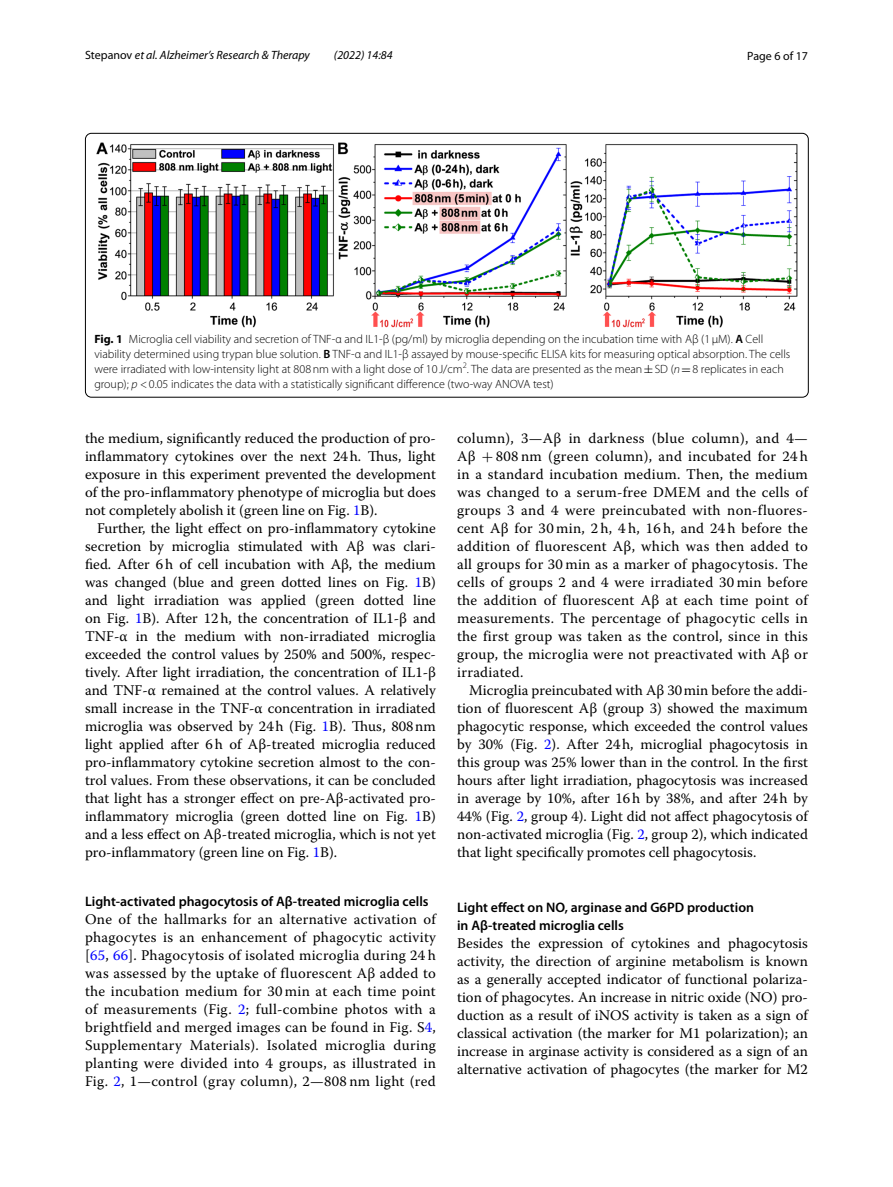
<style>
.page{position:relative;width:893px;height:1187px;background:#fff}
.page>*{position:absolute;margin:0;border:0;box-sizing:border-box;transform-origin:0 0}
.t1{font:14.7px/18px "Warnock Pro";color:#000;text-align:justify}
.t2{font:600 13.8px/18px "Myriad Pro";color:#000}
.t3{font:300 12px/15px "Myriad Pro";color:#000}
.t4{font:italic 12px "Myriad Pro";color:#000}
.t5{font:12px "Myriad Pro";color:#000}
.s1{font-style:normal}
.s2{font-weight:700}
.s3{font-weight:600}
.s4{font-family:"MTSY";font-weight:400}
.s5{font-style:italic}
.s6{color:#00f}
.s7{font-family:"MTSY"}
</style>
<div class="page">
<img style="left:97px;top:142px;width:700px;height:185px">
<div style="left:85px;top:133px;width:723px;height:264px;border:1px solid #000;border-radius:6px"></div>
<p class="t4" style="left:85px;top:48px;width:226px"><span class="s1">Stepanov</span> et al. Alzheimer’s Research &amp; Therapy</p>
<p class="t4" style="left:334px;top:48px;width:60px">(2022) 14:84</p>
<p class="t5" style="left:747px;top:48px;width:62px">Page 6 of 17</p>
<p class="t3" style="left:94px;top:331px;width:697px"><span class="s2">Fig. 1</span> Microglia cell viability and secretion of TNF-α and IL1-β (pg/ml) by microglia depending on the incubation time with Aβ (1μM). <span class="s3">A</span> Cell viability determined using trypan blue solution. <span class="s3">B</span> TNF-α and IL1-β assayed by mouse-specific ELISA kits for measuring optical absorption. The cells were irradiated with low-intensity light at 808nm with a light dose of 10 J/cm<sup>2</sup>. The data are presented as the mean<span class="s4">±</span>SD (<span class="s5">n</span><span class="s4">=</span>8 replicates in each group); <span class="s5">p</span> &lt;0.05 indicates the data with a statistically significant difference (two-way ANOVA test)</p>
<p class="t1" style="left:85px;top:429px;width:352px">the medium, significantly reduced the production of pro&shy;inflammatory cytokines over the next 24h. Thus, light exposure in this experiment prevented the development of the pro-inflammatory phenotype of microglia but does not completely abolish it (green line on Fig. <span class="s6">1</span>B).</p>
<p class="t1" style="left:85px;top:519px;width:352px;text-indent:12px">Further, the light effect on pro-inflammatory cytokine secretion by microglia stimulated with Aβ was clari&shy;fied. After 6h of cell incubation with Aβ, the medium was changed (blue and green dotted lines on Fig. <span class="s6">1</span>B) and light irradiation was applied (green dotted line on Fig. <span class="s6">1</span>B). After 12h, the concentration of IL1-β and TNF-α in the medium with non-irradiated microglia exceeded the control values by 250% and 500%, respec&shy;tively. After light irradiation, the concentration of IL1-β and TNF-α remained at the control values. A relatively small increase in the TNF-α concentration in irradiated microglia was observed by 24h (Fig. <span class="s6">1</span>B). Thus, 808nm light applied after 6h of Aβ-treated microglia reduced pro-inflammatory cytokine secretion almost to the con&shy;trol values. From these observations, it can be concluded that light has a stronger effect on pre-Aβ-activated pro&shy;inflammatory microglia (green dotted line on Fig. <span class="s6">1</span>B) and a less effect on Aβ-treated microglia, which is not yet pro-inflammatory (green line on Fig. <span class="s6">1</span>B).</p>
<p class="t2" style="left:85px;top:892px;width:345px">Light‑activated phagocytosis of Aβ‑treated microglia cells</p>
<p class="t1" style="left:85px;top:910px;width:352px">One of the hallmarks for an alternative activation of phagocytes is an enhancement of phagocytic activity [<span class="s6">65</span>, <span class="s6">66</span>]. Phagocytosis of isolated microglia during 24 h was assessed by the uptake of fluorescent Aβ added to the incubation medium for 30 min at each time point of measurements (Fig. <span class="s6">2</span>; full-combine photos with a brightfield and merged images can be found in Fig. S<span class="s6">4</span>, Supplementary Materials). Isolated microglia during planting were divided into 4 groups, as illustrated in Fig. <span class="s6">2</span>, 1—control (gray column), 2—808 nm light (red</p>
<p class="t1" style="left:457px;top:429px;width:352px">column), 3—Aβ in darkness (blue column), and 4— Aβ <span class="s7">+</span> 808 nm (green column), and incubated for 24 h in a standard incubation medium. Then, the medium was changed to a serum-free DMEM and the cells of groups 3 and 4 were preincubated with non-fluores&shy;cent Aβ for 30 min, 2 h, 4 h, 16 h, and 24 h before the addition of fluorescent Aβ, which was then added to all groups for 30 min as a marker of phagocytosis. The cells of groups 2 and 4 were irradiated 30 min before the addition of fluorescent Aβ at each time point of measurements. The percentage of phagocytic cells in the first group was taken as the control, since in this group, the microglia were not preactivated with Aβ or irradiated.</p>
<p class="t1" style="left:457px;top:681px;width:352px;text-indent:12px">Microglia preincubated with Aβ 30min before the addi&shy;tion of fluorescent Aβ (group 3) showed the maximum phagocytic response, which exceeded the control values by 30% (Fig. <span class="s6">2</span>). After 24h, microglial phagocytosis in this group was 25% lower than in the control. In the first hours after light irradiation, phagocytosis was increased in average by 10%, after 16h by 38%, and after 24h by 44% (Fig. <span class="s6">2</span>, group 4). Light did not affect phagocytosis of non-activated microglia (Fig. <span class="s6">2</span>, group 2), which indicated that light specifically promotes cell phagocytosis.</p>
<p class="t2" style="left:457px;top:898px;width:298px">Light effect on NO, arginase and G6PD production in Aβ‑treated microglia cells</p>
<p class="t1" style="left:457px;top:933px;width:352px">Besides the expression of cytokines and phagocytosis activity, the direction of arginine metabolism is known as a generally accepted indicator of functional polariza&shy;tion of phagocytes. An increase in nitric oxide (NO) pro&shy;duction as a result of iNOS activity is taken as a sign of classical activation (the marker for M1 polarization); an increase in arginase activity is considered as a sign of an alternative activation of phagocytes (the marker for M2</p>
</div>
